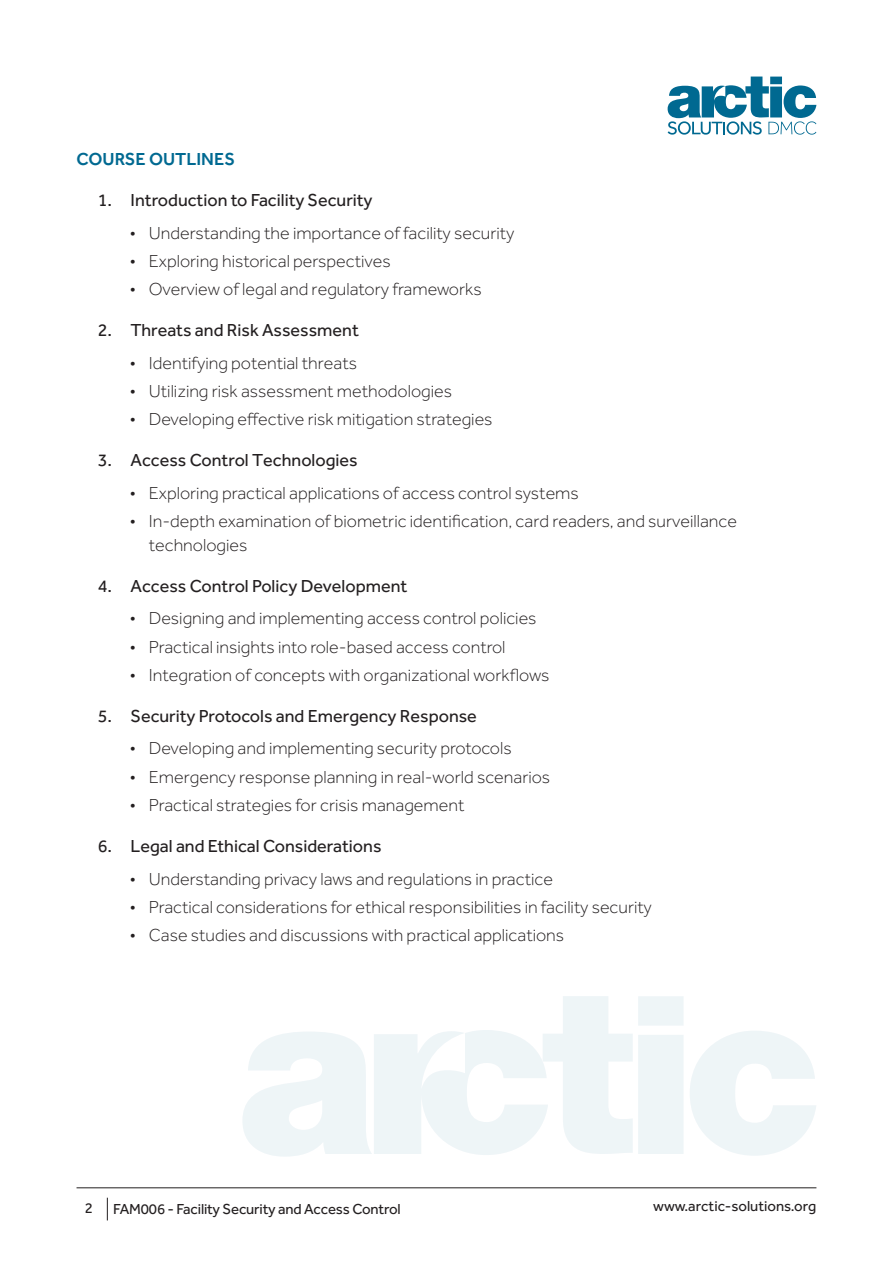
<style>
.page{position:relative;width:893px;height:1263px;background:#fff}
.page>*{position:absolute;margin:0;border:0;box-sizing:border-box;transform-origin:0 0}
.t1{font:300 18px/24px "Effra";color:#231f20}
.t2{font:18px "Effra";color:#231f20}
.Heading_-_Course_Out{font:500 18px "Effra";color:#006991}
.t3{font:15px "Effra";letter-spacing:-.01em;color:#231f20}
</style>
<div class="page">
<hr style="left:77px;top:1187px;width:739px;height:1px;background:#231f20">
<svg style="left:107px;top:1198px;width:1px;height:22px"></svg>
<svg style="left:668px;top:77px;width:148px;height:58px"></svg>
<svg style="left:690px;top:1031px;width:126px;height:125px"></svg>
<svg style="left:243px;top:996px;width:440px;height:161px"></svg>
<p class="Heading_-_Course_Out" style="left:77px;top:148px;width:160px">COURSE OUTLINES</p>
<p class="t2" style="left:98px;top:190px;width:276px">1. Introduction to Facility Security</p>
<p class="t1" style="left:130px;top:221px;width:386px">• Understanding the importance of facility security</p>
<p class="t1" style="left:130px;top:249px;width:262px">• Exploring historical perspectives</p>
<p class="t1" style="left:130px;top:277px;width:353px">• Overview of legal and regulatory frameworks</p>
<p class="t2" style="left:98px;top:320px;width:263px">2. Threats and Risk Assessment</p>
<p class="t1" style="left:130px;top:351px;width:229px">• Identifying potential threats</p>
<p class="t1" style="left:130px;top:379px;width:324px">• Utilizing risk assessment methodologies</p>
<p class="t1" style="left:130px;top:407px;width:364px">• Developing effective risk mitigation strategies</p>
<p class="t2" style="left:98px;top:450px;width:261px">3. Access Control Technologies</p>
<p class="t1" style="left:130px;top:481px;width:450px">• Exploring practical applications of access control systems</p>
<p class="t1" style="left:149px;top:509px;width:590px;text-indent:-19px">• In-depth examination of biometric identification, card readers, and surveillance technologies</p>
<p class="t2" style="left:98px;top:575px;width:311px">4. Access Control Policy Development</p>
<p class="t1" style="left:130px;top:606px;width:408px">• Designing and implementing access control policies</p>
<p class="t1" style="left:130px;top:635px;width:377px">• Practical insights into role-based access control</p>
<p class="t1" style="left:130px;top:663px;width:421px">• Integration of concepts with organizational workflows</p>
<p class="t2" style="left:98px;top:705px;width:381px">5. Security Protocols and Emergency Response</p>
<p class="t1" style="left:130px;top:736px;width:383px">• Developing and implementing security protocols</p>
<p class="t1" style="left:130px;top:765px;width:422px">• Emergency response planning in real-world scenarios</p>
<p class="t1" style="left:130px;top:793px;width:336px">• Practical strategies for crisis management</p>
<p class="t2" style="left:98px;top:835px;width:285px">6. Legal and Ethical Considerations</p>
<p class="t1" style="left:130px;top:866px;width:425px">• Understanding privacy laws and regulations in practice</p>
<p class="t1" style="left:130px;top:895px;width:523px">• Practical considerations for ethical responsibilities in facility security</p>
<p class="t1" style="left:130px;top:923px;width:436px">• Case studies and discussions with practical applications</p>
<p class="t3" style="left:85px;top:1199px;width:10px">2</p>
<p class="t3" style="left:113px;top:1200px;width:289px">FAM006 - Facility Security and Access Control</p>
<p class="t3" style="left:653px;top:1198px;width:165px">www.arctic-solutions.org</p>
</div>
